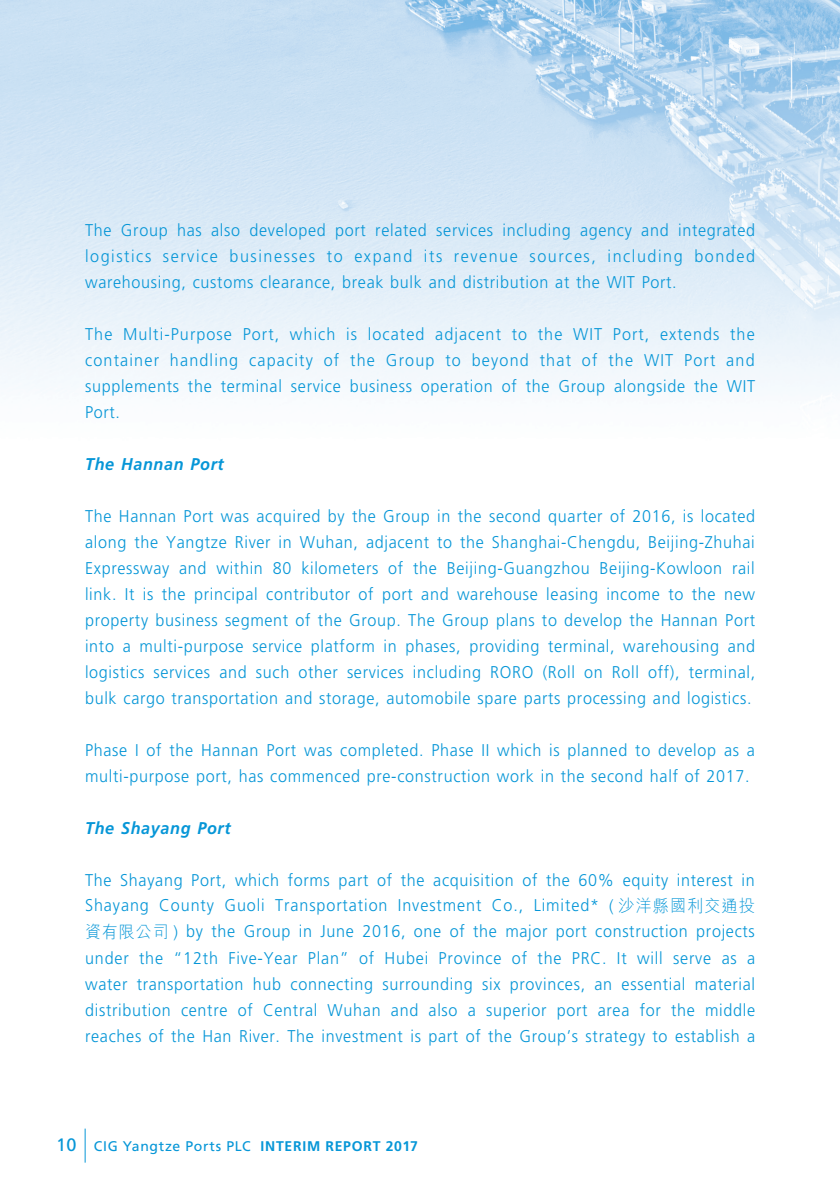
<style>
.page{position:relative;width:840px;height:1191px;background:#fff}
.page>*{position:absolute;margin:0;border:0;box-sizing:border-box;transform-origin:0 0}
.t1{font:300 17px/26px "Frutiger";letter-spacing:.04em;color:#0696d7;text-align:justify;scale:.95 1}
.t2{font:italic 700 17px "Frutiger";letter-spacing:.04em;color:#0696d7;scale:.95 1}
.t3{font:14px "Frutiger";letter-spacing:.05em;color:#0696d7}
.s1{font-family:"Frutiger LT Std"}
.s2{font-family:"M Hei HK"}
.s3{font-size:18px}
.s4{font-weight:700}
</style>
<div class="page">
<img style="left:0;top:0;width:839px;height:1163px">
<hr style="left:85px;top:1128px;width:1px;height:34px;background:#0696d7">
<p class="t1" style="left:85px;top:217px;width:706px">The Group has also developed port related services including agency and integrated logistics service businesses to expand its revenue sources, including bonded warehousing, customs clearance, break bulk and distribution at the WIT Port.</p>
<p class="t1" style="left:85px;top:321px;width:706px">The Multi-Purpose Port, which is located adjacent to the WIT Port, extends the container handling capacity of the Group to beyond that of the WIT Port and supplements the terminal service business operation of the Group alongside the WIT Port.</p>
<p class="t2" style="left:85px;top:454px;width:148px">The Hannan Port</p>
<p class="t1" style="left:85px;top:503px;width:706px">The Hannan Port was acquired by the Group in the second quarter of 2016, is located along the Yangtze River in Wuhan, adjacent to the Shanghai-Chengdu, Beijing-Zhuhai Expressway and within 80 kilometers of the Beijing-Guangzhou Beijing-Kowloon rail link. It is the principal contributor of port and warehouse leasing income to the new property business segment of the Group. The Group plans to develop the Hannan Port into a multi-purpose service platform in phases, providing terminal, warehousing and logistics services and such other services including RORO (Roll on Roll off), terminal, bulk cargo transportation and storage, automobile spare parts processing and logistics.</p>
<p class="t1" style="left:85px;top:737px;width:706px">Phase I of the Hannan Port was completed. Phase II which is planned to develop as a multi-purpose port, has commenced pre-construction work in the second half of 2017.</p>
<p class="t2" style="left:85px;top:818px;width:155px">The Shayang Port</p>
<p class="t1" style="left:85px;top:867px;width:706px">The Shayang Port, which forms part of the acquisition of the 60% equity interest in Shayang County Guoli Transportation Investment Co., Limited* <span class="s1">(</span> <span class="s2">沙洋縣國利交通投資有限公司</span> <span class="s1">)</span> by the Group in June 2016, one of the major port construction projects under the “12th Five-Year Plan” of Hubei Province of the PRC. It will serve as a water transportation hub connecting surrounding six provinces, an essential material distribution centre of Central Wuhan and also a superior port area for the middle reaches of the Han River. The investment is part of the Group’s strategy to establish a</p>
<p class="t3" style="left:56px;top:1137px;width:363px"><span class="s3">10</span> CIG Yangtze Ports PLC <span class="s4">INTERIM REPORT 2017</span></p>
</div>
